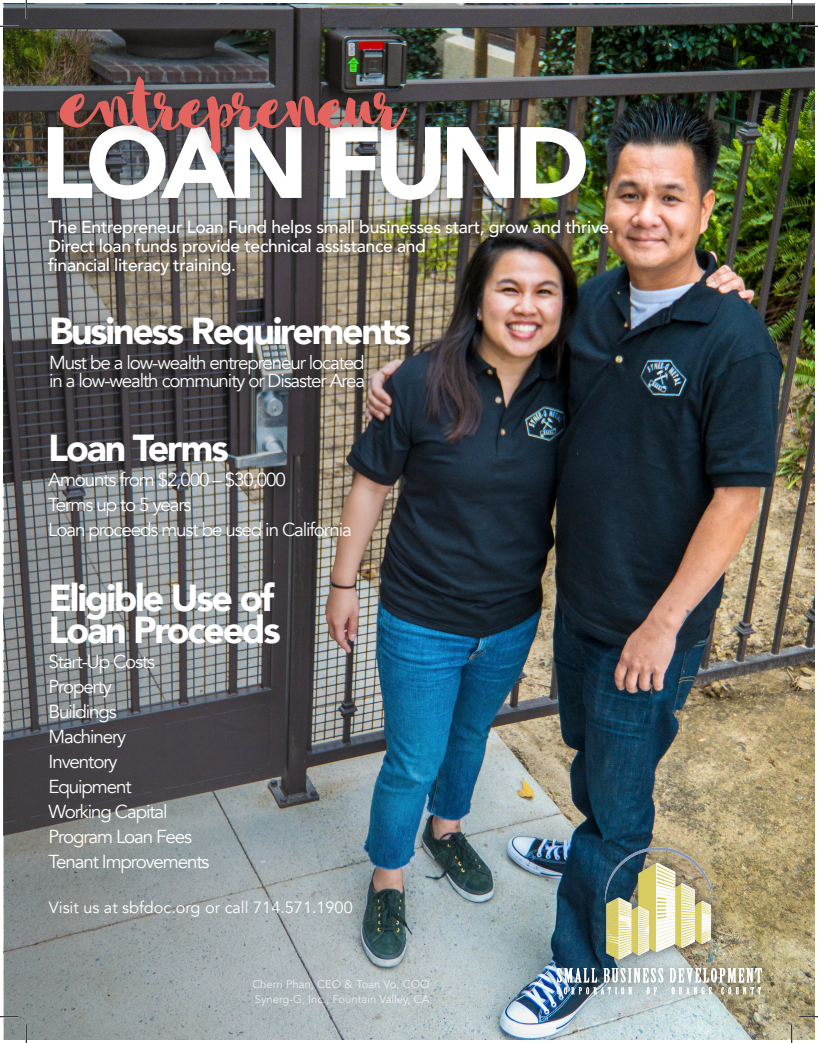
<style>
.page{position:relative;width:818px;height:1043px;background:#fff}
.page>*{position:absolute;margin:0;border:0;box-sizing:border-box;transform-origin:0 0}
.t1{font:107.5px "Sophia";letter-spacing:-.09em;color:#e4645f}
.t2{font:900 100px "Avenir";letter-spacing:-.08em;color:#fff}
.t3{font:900 37.5px/31.2px "Avenir";letter-spacing:-.06em;color:#fff}
.t4{font:18.75px/25px "Avenir";letter-spacing:-.06em;color:#fff}
.t5{font:500 17.5px "Avenir";letter-spacing:-.02em;color:#fff}
.t6{font:16.25px "Avenir";color:#fff}
.t7{font:11.25px/15px "Avenir";color:#fff}
.s1{font-size:125px}
</style>
<div class="page">
<img style="left:776px;top:4px;width:38px;height:1035px">
<img style="left:4px;top:4px;width:772px;height:1035px">
<div style="left:542px;top:832px;width:233px;height:176px;background:#231f20;opacity:.75"></div>
<img style="left:551px;top:843px;width:215px;height:155px">
<div style="left:35px;top:113px;width:563px;height:99px;background:#231f20;opacity:.25"></div>
<div style="left:48px;top:65px;width:370px;height:99px;background:#231f20;opacity:.25"></div>
<div style="left:37px;top:207px;width:586px;height:80px;background:#231f20;opacity:.25"></div>
<div style="left:38px;top:305px;width:384px;height:99px;background:#231f20;opacity:.25"></div>
<svg style="left:0;top:25px;width:19px;height:2px"></svg>
<svg style="left:799px;top:25px;width:19px;height:2px"></svg>
<svg style="left:0;top:1015px;width:19px;height:2px"></svg>
<svg style="left:799px;top:1015px;width:19px;height:2px"></svg>
<svg style="left:25px;top:0;width:2px;height:19px"></svg>
<svg style="left:25px;top:1024px;width:2px;height:18px"></svg>
<svg style="left:790px;top:0;width:2px;height:19px"></svg>
<svg style="left:790px;top:1024px;width:2px;height:18px"></svg>
<p class="t1" style="left:59px;top:37px;width:350px"><span class="s1">e</span>ntrepreneur</p>
<p class="t2" style="left:40px;top:77px;width:550px">LOAN FUND</p>
<p class="t5" style="left:48px;top:212px;width:567px">The Entrepreneur Loan Fund helps small businesses start, grow and thrive.</p>
<p class="t5" style="left:48px;top:231px;width:379px">Direct loan funds provide technical assistance and</p>
<p class="t5" style="left:48px;top:250px;width:189px">financial literacy training.</p>
<p class="t3" style="left:49px;top:314px;width:363px">Business Requirements</p>
<p class="t4" style="left:49px;top:350px;width:317px">Must be a low-wealth entrepreneur located</p>
<p class="t4" style="left:49px;top:369px;width:317px">in a low-wealth community or Disaster Area</p>
<p class="t3" style="left:48px;top:431px;width:182px">Loan Terms</p>
<p class="t4" style="left:48px;top:467px;width:239px">Amounts from $2,000 – $30,000<br>Terms up to 5 years</p>
<p class="t4" style="left:48px;top:517px;width:305px">Loan proceeds must be used in California</p>
<p class="t3" style="left:49px;top:581px;width:233px">Eligible Use of<br>Loan Proceeds</p>
<p class="t4" style="left:49px;top:649px;width:108px">Start-Up Costs</p>
<p class="t4" style="left:49px;top:674px;width:65px">Property</p>
<p class="t4" style="left:49px;top:699px;width:70px">Buildings</p>
<p class="t4" style="left:49px;top:724px;width:79px">Machinery</p>
<p class="t4" style="left:49px;top:749px;width:70px">Inventory</p>
<p class="t4" style="left:49px;top:774px;width:85px">Equipment</p>
<p class="t4" style="left:49px;top:799px;width:120px">Working Capital</p>
<p class="t4" style="left:49px;top:824px;width:145px">Program Loan Fees</p>
<p class="t4" style="left:49px;top:849px;width:162px">Tenant Improvements</p>
<p class="t6" style="left:49px;top:897px;width:305px">Visit us at sbfdoc.org or call 714.571.1900</p>
<p class="t7" style="left:252px;top:977px;width:179px">Cherri Phan, CEO &amp; Toan Vo, COO<br>Synerg-G, Inc., Fountain Valley, CA</p>
</div>
